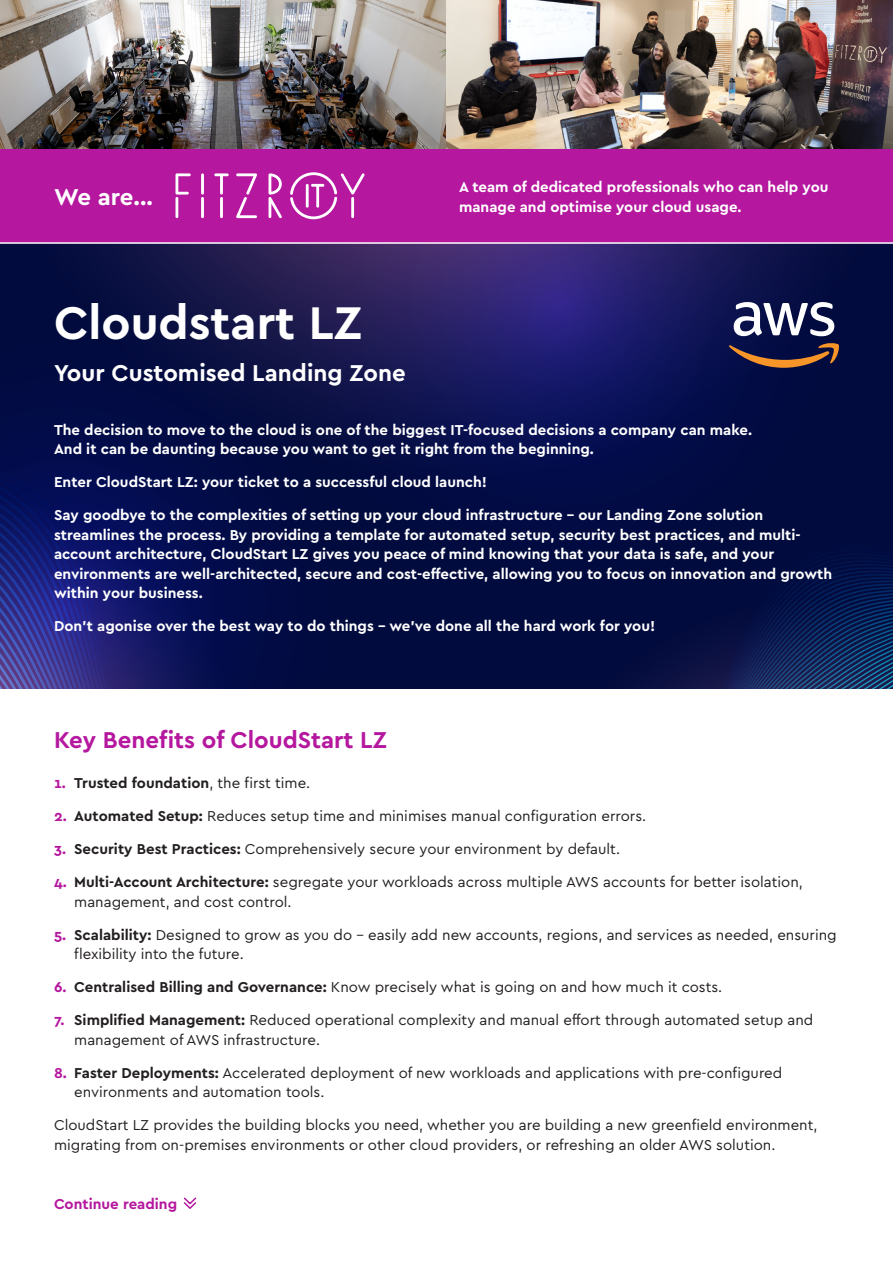
<style>
.page{position:relative;width:893px;height:1263px;background:#fff}
.page>*{position:absolute;margin:0;border:0;box-sizing:border-box;transform-origin:0 0}
.Subhead_2{font:700 48px "Cera GR";color:#fff}
.Subhead_2-2{font:700 24px "Cera GR";color:#b5179e}
.Subhead_2-3{font:700 24px "Cera GR";color:#fff}
.Subhead_2_-_White{font:700 24px "Cera GR";color:#fff}
.Body{font:15px/19.5px "Cera GR";color:#231f20}
.Body_-_White_Bold{font:700 15px/19.5px "Cera GR";color:#fff}
.t1{font:700 15px "Cera GR";color:#231f20}
.Subhead_3_-_Purple{font:700 15px "Cera GR";color:#b5179e}
.s1{color:#b5179e}
.s2{font-weight:400}
.s3{font-weight:700;color:#b5179e}
.s4{font-weight:700}
</style>
<div class="page">
<div style="left:365px;top:605px;width:148px;height:83px;background:#020b3d"></div>
<div style="left:249px;top:486px;width:116px;height:202px;background:#020b41"></div>
<div style="left:261px;top:486px;width:252px;height:119px;background:#020b3e"></div>
<svg style="left:0;top:486px;width:249px;height:202px;background:#131967"></svg>
<svg style="left:0;top:244px;width:893px;height:242px;background:#12144e"></svg>
<svg style="left:183px;top:1197px;width:14px;height:12px"></svg>
<svg style="left:513px;top:302px;width:380px;height:386px;background:#0a134a"></svg>
<div style="left:0;top:148px;width:893px;height:95px;background:#b5179e"></div>
<img style="left:0;top:0;width:893px;height:148px">
<svg style="left:214px;top:173px;width:15px;height:22px"></svg>
<hr style="left:220px;top:197px;width:3px;height:21px;background:#fff">
<hr style="left:201px;top:173px;width:3px;height:22px;background:#fff">
<hr style="left:176px;top:197px;width:2px;height:21px;background:#fff">
<svg style="left:176px;top:173px;width:15px;height:44px"></svg>
<hr style="left:201px;top:197px;width:3px;height:21px;background:#fff">
<svg style="left:269px;top:173px;width:13px;height:45px"></svg>
<svg style="left:236px;top:173px;width:21px;height:45px"></svg>
<svg style="left:290px;top:172px;width:74px;height:47px"></svg>
<hr style="left:306px;top:184px;width:3px;height:24px;background:#fff">
<hr style="left:0;top:242px;width:893px;height:2px;background:#fff">
<p class="Subhead_2_-_White" style="left:54px;top:184px;width:100px">We are...</p>
<p class="Body_-_White_Bold" style="left:459px;top:177px;width:371px">A team of dedicated professionals who can help you</p>
<p class="Body_-_White_Bold" style="left:459px;top:197px;width:284px">manage and optimise your cloud usage.</p>
<p class="Subhead_2" style="left:54px;top:296px;width:310px">Cloudstart LZ</p>
<p class="Subhead_2-3" style="left:54px;top:360px;width:353px">Your Customised Landing Zone</p>
<p class="Body_-_White_Bold" style="left:54px;top:420px;width:700px">The decision to move to the cloud is one of the biggest IT-focused decisions a company can make.<br>And it can be daunting because you want to get it right from the beginning.</p>
<p class="Body_-_White_Bold" style="left:54px;top:472px;width:435px">Enter CloudStart LZ: your ticket to a successful cloud launch!</p>
<p class="Body_-_White_Bold" style="left:54px;top:505px;width:780px">Say goodbye to the complexities of setting up your cloud infrastructure – our Landing Zone solution streamlines the process. By providing a template for automated setup, security best practices, and multi&shy;account architecture, CloudStart LZ gives you peace of mind knowing that your data is safe, and your environments are well-architected, secure and cost-effective, allowing you to focus on innovation and growth within your business.</p>
<p class="Body_-_White_Bold" style="left:54px;top:616px;width:603px">Don’t agonise over the best way to do things - we’ve done all the hard work for you!</p>
<p class="Subhead_2-2" style="left:54px;top:727px;width:334px">Key Benefits of CloudStart LZ</p>
<p class="t1" style="left:54px;top:774px;width:258px"><span class="s1">1.</span> Trusted foundation<span class="s2">, the first time.</span></p>
<p class="Body" style="left:54px;top:806px;width:594px"><span class="s3">2.</span> <span class="s4">Automated Setup:</span> Reduces setup time and minimises manual configuration errors.</p>
<p class="Body" style="left:54px;top:839px;width:568px"><span class="s3">3.</span> <span class="s4">Security Best Practices:</span> Comprehensively secure your environment by default.</p>
<p class="Body" style="left:74px;top:872px;width:730px;text-indent:-20px"><span class="s3">4.</span> <span class="s4">Multi-Account Architecture:</span> segregate your workloads across multiple AWS accounts for better isolation, management, and cost control.</p>
<p class="Body" style="left:74px;top:925px;width:764px;text-indent:-20px"><span class="s3">5.</span> <span class="s4">Scalability:</span> Designed to grow as you do - easily add new accounts, regions, and services as needed, ensuring flexibility into the future.</p>
<p class="Body" style="left:54px;top:977px;width:670px"><span class="s3">6.</span> <span class="s4">Centralised Billing and Governance:</span> Know precisely what is going on and how much it costs.</p>
<p class="Body" style="left:74px;top:1010px;width:741px;text-indent:-20px"><span class="s3">7.</span> <span class="s4">Simplified Management:</span> Reduced operational complexity and manual effort through automated setup and management of AWS infrastructure.</p>
<p class="Body" style="left:74px;top:1063px;width:710px;text-indent:-20px"><span class="s3">8.</span> <span class="s4">Faster Deployments:</span> Accelerated deployment of new workloads and applications with pre-configured environments and automation tools.</p>
<p class="Body" style="left:54px;top:1115px;width:765px">CloudStart LZ provides the building blocks you need, whether you are building a new greenfield environment, migrating from on-premises environments or other cloud providers, or refreshing an older AWS solution.</p>
<p class="Subhead_3_-_Purple" style="left:54px;top:1195px;width:125px">Continue reading</p>
</div>
